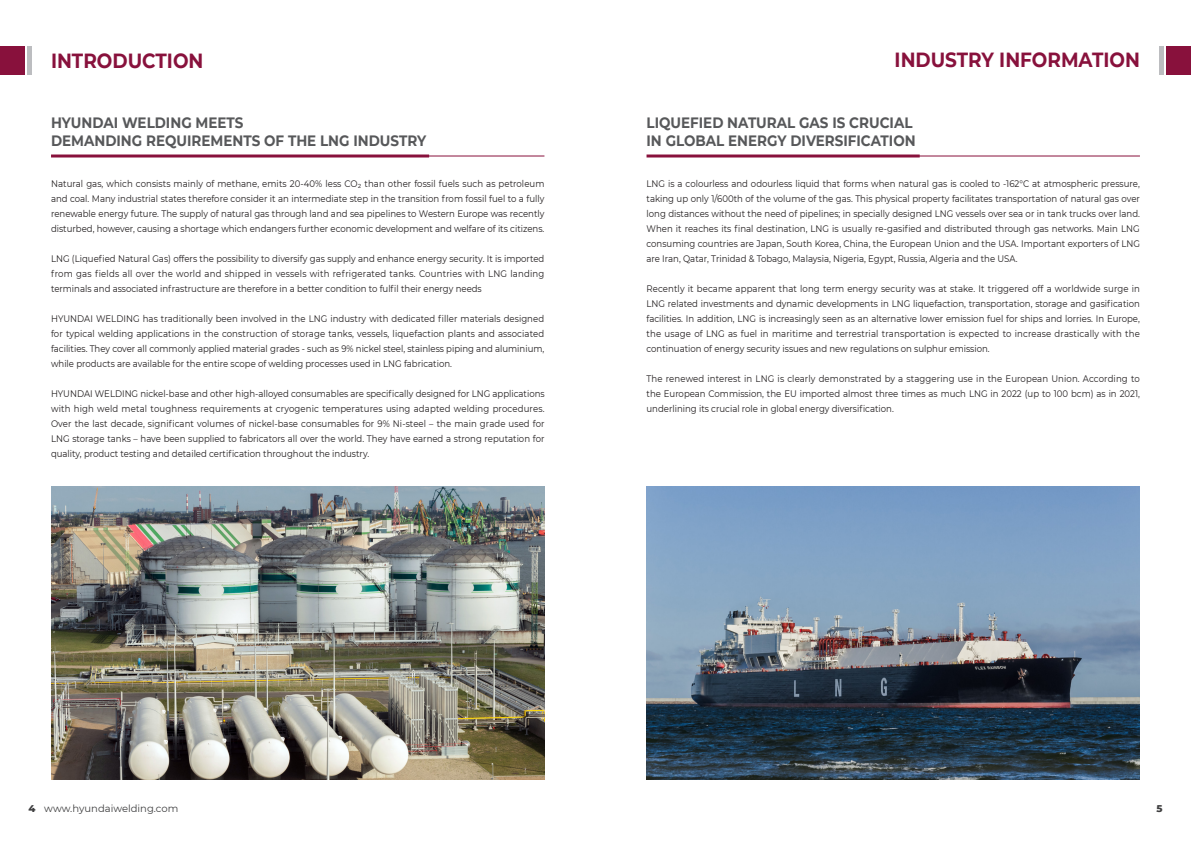
<style>
.page{position:relative;width:1191px;height:842px;background:#fff}
.page>*{position:absolute;margin:0;border:0;box-sizing:border-box;transform-origin:0 0}
.t1{font:700 20.5px "Montserrat";color:#88113c;scale:.9 1}
.t2{font:700 15px "Montserrat";color:#57585a;scale:.9 1}
.t3{font:10px "Montserrat";color:#3e3e3f}
.t4{font:800 10px "Montserrat";color:#3e3e3f}
.t5{font:9.5px/15px "Montserrat";color:#231f20;text-align:justify;scale:.9 1}
.s1{font-weight:800}
</style>
<div class="page">
<div style="left:1166px;top:46px;width:25px;height:28px;background:#88113c"></div>
<hr style="left:1159px;top:46px;width:4px;height:28px;background:#bcbdc0">
<hr style="left:80px;top:155px;width:464px;height:1px;background:#88113c">
<hr style="left:675px;top:155px;width:465px;height:1px;background:#88113c">
<hr style="left:51px;top:154px;width:378px;height:3px;background:#88113c">
<hr style="left:646px;top:154px;width:273px;height:3px;background:#88113c">
<div style="left:0;top:46px;width:24px;height:28px;background:#88113c"></div>
<hr style="left:28px;top:46px;width:4px;height:28px;background:#bcbdc0">
<img style="left:51px;top:486px;width:493px;height:293px">
<img style="left:646px;top:486px;width:494px;height:293px">
<p class="t1" style="left:51px;top:46px;width:171px">INTRODUCTION</p>
<p class="t1" style="left:894px;top:45px;width:274px">INDUSTRY INFORMATION</p>
<p class="t2" style="left:51px;top:111px;width:215px">HYUNDAI WELDING MEETS</p>
<p class="t2" style="left:51px;top:129px;width:418px">DEMANDING REQUIREMENTS OF THE LNG INDUSTRY</p>
<p class="t2" style="left:646px;top:111px;width:297px">LIQUEFIED NATURAL GAS IS CRUCIAL</p>
<p class="t2" style="left:646px;top:129px;width:300px">IN GLOBAL ENERGY DIVERSIFICATION</p>
<p class="t5" style="left:51px;top:176px;width:550px">Natural gas, which consists mainly of methane, emits 20-40% less CO2 than other fossil fuels such as petroleum and coal. Many industrial states therefore consider it an intermediate step in the transition from fossil fuel to a fully renewable energy future. The supply of natural gas through land and sea pipelines to Western Europe was recently disturbed, however, causing a shortage which endangers further economic development and welfare of its citizens.</p>
<p class="t5" style="left:51px;top:251px;width:550px">LNG (Liquefied Natural Gas) offers the possibility to diversify gas supply and enhance energy security. It is imported from gas fields all over the world and shipped in vessels with refrigerated tanks. Countries with LNG landing terminals and associated infrastructure are therefore in a better condition to fulfil their energy needs</p>
<p class="t5" style="left:51px;top:311px;width:549px">HYUNDAI WELDING has traditionally been involved in the LNG industry with dedicated filler materials designed for typical welding applications in the construction of storage tanks, vessels, liquefaction plants and associated facilities. They cover all commonly applied material grades - such as 9% nickel steel, stainless piping and aluminium, while products are available for the entire scope of welding processes used in LNG fabrication.</p>
<p class="t5" style="left:51px;top:386px;width:550px">HYUNDAI WELDING nickel-base and other high-alloyed consumables are specifically designed for LNG applications with high weld metal toughness requirements at cryogenic temperatures using adapted welding procedures.<br>Over the last decade, significant volumes of nickel-base consumables for 9% Ni-steel – the main grade used for LNG storage tanks – have been supplied to fabricators all over the world. They have earned a strong reputation for quality, product testing and detailed certification throughout the industry.</p>
<p class="t5" style="left:646px;top:176px;width:550px">LNG is a colourless and odourless liquid that forms when natural gas is cooled to -162°C at atmospheric pressure, taking up only 1/600th of the volume of the gas. This physical property facilitates transportation of natural gas over long distances without the need of pipelines; in specially designed LNG vessels over sea or in tank trucks over land.<br>When it reaches its final destination, LNG is usually re-gasified and distributed through gas networks. Main LNG consuming countries are Japan, South Korea, China, the European Union and the USA. Important exporters of LNG are Iran, Qatar, Trinidad &amp; Tobago, Malaysia, Nigeria, Egypt, Russia, Algeria and the USA.</p>
<p class="t5" style="left:646px;top:281px;width:550px">Recently it became apparent that long term energy security was at stake. It triggered off a worldwide surge in LNG related investments and dynamic developments in LNG liquefaction, transportation, storage and gasification facilities. In addition, LNG is increasingly seen as an alternative lower emission fuel for ships and lorries. In Europe, the usage of LNG as fuel in maritime and terrestrial transportation is expected to increase drastically with the continuation of energy security issues and new regulations on sulphur emission.</p>
<p class="t5" style="left:646px;top:371px;width:550px">The renewed interest in LNG is clearly demonstrated by a staggering use in the European Union. According to the European Commission, the EU imported almost three times as much LNG in 2022 (up to 100 bcm) as in 2021, underlining its crucial role in global energy diversification.</p>
<p class="t3" style="left:29px;top:802px;width:151px"><span class="s1">4</span> www.hyundaiwelding.com</p>
<p class="t4" style="left:1156px;top:801px;width:8px">5</p>
</div>
